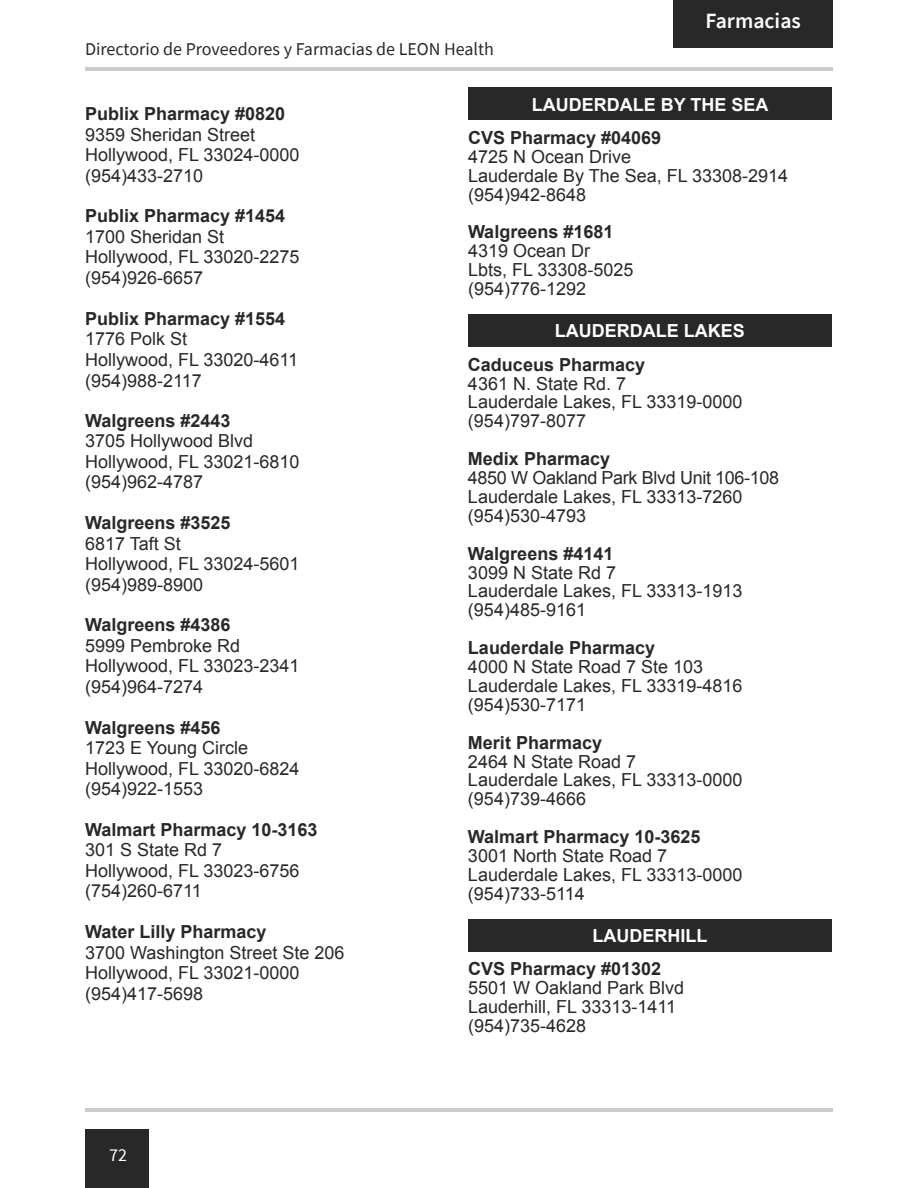
<style>
.page{position:relative;width:918px;height:1188px;background:#fff}
.page>*{position:absolute;margin:0;border:0;box-sizing:border-box;transform-origin:0 0}
.t1{font:600 21.75px "Source Sans Pro";color:#fff}
.t2{font:18px/20.5px "Arial";color:#292829}
.t3{font:700 18px "Arial";color:#292829}
.t4{font:18px "Source Sans Pro";color:#292829}
.t5{font:700 18px "Arial";color:#fff}
.t6{font:18px "Source Sans Pro";color:#fff}
</style>
<div class="page">
<div style="left:85px;top:1129px;width:63px;height:59px;background:#292829"></div>
<hr style="left:85px;top:1109px;width:748px;height:3px;background:#c9cbcd">
<hr style="left:85px;top:67px;width:748px;height:4px;background:#c9cbcd">
<div style="left:673px;top:0;width:160px;height:48px;background:#292829"></div>
<div style="left:468px;top:88px;width:364px;height:32px;background:#292829"></div>
<div style="left:468px;top:315px;width:364px;height:32px;background:#292829"></div>
<div style="left:468px;top:919px;width:364px;height:33px;background:#292829"></div>
<p class="t4" style="left:85px;top:38px;width:411px">Directorio de Proveedores y Farmacias de LEON Health</p>
<p class="t1" style="left:705px;top:6px;width:97px">Farmacias</p>
<p class="t3" style="left:85px;top:102px;width:202px">Publix Pharmacy #0820</p>
<p class="t2" style="left:85px;top:125px;width:216px">9359 Sheridan Street<br>Hollywood, FL 33024-0000 (954)433-2710</p>
<p class="t3" style="left:85px;top:204px;width:202px">Publix Pharmacy #1454</p>
<p class="t2" style="left:85px;top:226px;width:216px">1700 Sheridan St<br>Hollywood, FL 33020-2275 (954)926-6657</p>
<p class="t3" style="left:85px;top:307px;width:202px">Publix Pharmacy #1554</p>
<p class="t2" style="left:85px;top:329px;width:215px">1776 Polk St<br>Hollywood, FL 33020-4611 (954)988-2117</p>
<p class="t3" style="left:85px;top:408px;width:147px">Walgreens #2443</p>
<p class="t2" style="left:85px;top:431px;width:216px">3705 Hollywood Blvd<br>Hollywood, FL 33021-6810 (954)962-4787</p>
<p class="t3" style="left:85px;top:511px;width:147px">Walgreens #3525</p>
<p class="t2" style="left:85px;top:533px;width:216px">6817 Taft St<br>Hollywood, FL 33024-5601 (954)989-8900</p>
<p class="t3" style="left:85px;top:613px;width:147px">Walgreens #4386</p>
<p class="t2" style="left:85px;top:635px;width:216px">5999 Pembroke Rd<br>Hollywood, FL 33023-2341 (954)964-7274</p>
<p class="t3" style="left:85px;top:716px;width:137px">Walgreens #456</p>
<p class="t2" style="left:85px;top:738px;width:216px">1723 E Young Circle<br>Hollywood, FL 33020-6824 (954)922-1553</p>
<p class="t3" style="left:85px;top:817px;width:234px">Walmart Pharmacy 10-3163</p>
<p class="t2" style="left:85px;top:840px;width:216px">301 S State Rd 7<br>Hollywood, FL 33023-6756 (754)260-6711</p>
<p class="t3" style="left:85px;top:920px;width:183px">Water Lilly Pharmacy</p>
<p class="t2" style="left:85px;top:942px;width:261px">3700 Washington Street Ste 206<br>Hollywood, FL 33021-0000 (954)417-5698</p>
<p class="t6" style="left:109px;top:1143px;width:19px">72</p>
<p class="t5" style="left:532px;top:92px;width:238px">LAUDERDALE BY THE SEA</p>
<p class="t3" style="left:468px;top:126px;width:195px">CVS Pharmacy #04069</p>
<p class="t2" style="left:468px;top:147px;width:322px;line-height:18.9px">4725 N Ocean Drive<br>Lauderdale By The Sea, FL 33308-2914 (954)942-8648</p>
<p class="t3" style="left:468px;top:220px;width:147px">Walgreens #1681</p>
<p class="t2" style="left:468px;top:242px;width:167px;line-height:18.9px">4319 Ocean Dr<br>Lbts, FL 33308-5025 (954)776-1292</p>
<p class="t5" style="left:555px;top:319px;width:191px">LAUDERDALE LAKES</p>
<p class="t3" style="left:468px;top:352px;width:179px">Caduceus Pharmacy</p>
<p class="t2" style="left:468px;top:374px;width:276px;line-height:18.9px">4361 N. State Rd. 7<br>Lauderdale Lakes, FL 33319-0000 (954)797-8077</p>
<p class="t3" style="left:468px;top:447px;width:144px">Medix Pharmacy</p>
<p class="t2" style="left:468px;top:468px;width:313px;line-height:18.9px">4850 W Oakland Park Blvd Unit 106-108<br>Lauderdale Lakes, FL 33313-7260 (954)530-4793</p>
<p class="t3" style="left:468px;top:541px;width:147px">Walgreens #4141</p>
<p class="t2" style="left:468px;top:563px;width:276px;line-height:18.9px">3099 N State Rd 7<br>Lauderdale Lakes, FL 33313-1913 (954)485-9161</p>
<p class="t3" style="left:468px;top:636px;width:189px">Lauderdale Pharmacy</p>
<p class="t2" style="left:468px;top:657px;width:276px;line-height:18.9px">4000 N State Road 7 Ste 103<br>Lauderdale Lakes, FL 33319-4816 (954)530-7171</p>
<p class="t3" style="left:468px;top:730px;width:136px">Merit Pharmacy</p>
<p class="t2" style="left:468px;top:752px;width:276px;line-height:18.9px">2464 N State Road 7<br>Lauderdale Lakes, FL 33313-0000 (954)739-4666</p>
<p class="t3" style="left:468px;top:825px;width:234px">Walmart Pharmacy 10-3625</p>
<p class="t2" style="left:468px;top:846px;width:276px;line-height:18.9px">3001 North State Road 7<br>Lauderdale Lakes, FL 33313-0000 (954)733-5114</p>
<p class="t5" style="left:593px;top:924px;width:116px">LAUDERHILL</p>
<p class="t3" style="left:468px;top:957px;width:195px">CVS Pharmacy #01302</p>
<p class="t2" style="left:468px;top:979px;width:218px;line-height:18.9px">5501 W Oakland Park Blvd<br>Lauderhill, FL 33313-1411 (954)735-4628</p>
</div>
